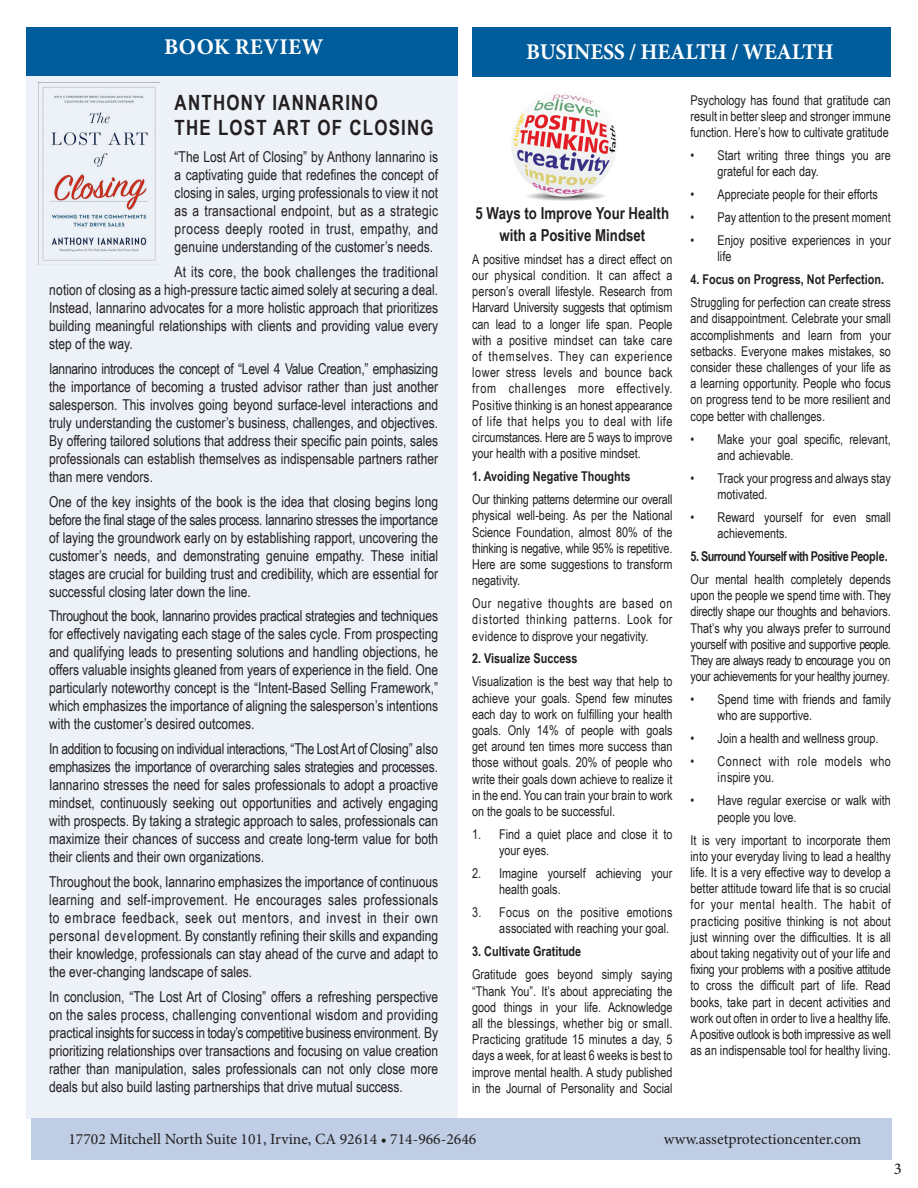
<style>
.page{position:relative;width:918px;height:1188px;background:#fff}
.page>*{position:absolute;margin:0;border:0;box-sizing:border-box;transform-origin:0 0}
.t1{font:700 22.5px "Minion Pro";letter-spacing:-.01em;color:#fff}
.t2{font:700 22.5px "Minion Pro";letter-spacing:.01em;color:#fff}
.t3{font:700 21px "Arial Narrow";letter-spacing:.06em;color:#231f20}
.t4{font:700 16.5px/21.6px "Arial Narrow";color:#231f20;text-align:center}
.t5{font:500 16.5px "Minion Pro";color:#231f20}
.t6{font:15.6px "Minion Pro";color:#231f20}
.t7{font:15px/18px "Arial Narrow";color:#231f20;text-align:justify}
.t8{font:13.5px/16.2px "Arial Narrow";color:#231f20;text-align:justify}
.t9{font:700 13.5px "Arial Narrow";color:#231f20}
.t10{font:700 13.5px "Arial Narrow";letter-spacing:-.04em;color:#231f20}
.t11{font:13.5px/16.2px "Arial Narrow";letter-spacing:.04em;color:#231f20}
</style>
<div class="page">
<div style="left:26px;top:72px;width:432px;height:1046px;background:#edf1f8"></div>
<div style="left:31px;top:1118px;width:861px;height:42px;background:#bfcee5"></div>
<div style="left:26px;top:27px;width:432px;height:48px;background:#005c9a"></div>
<img style="left:39px;top:82px;width:121px;height:179px">
<img style="left:511px;top:94px;width:105px;height:107px">
<div style="left:472px;top:27px;width:419px;height:50px;background:#005c9a"></div>
<p class="t2" style="left:164px;top:31px;width:161px">BOOK REVIEW</p>
<p class="t1" style="left:526px;top:36px;width:309px">BUSINESS / HEALTH / WEALTH</p>
<p class="t3" style="left:175px;top:87px;width:205px">ANTHONY IANNARINO</p>
<p class="t3" style="left:175px;top:112px;width:261px">THE LOST ART OF CLOSING</p>
<p class="t7" style="left:175px;top:148px;width:265px">“The Lost Art of Closing” by Anthony Iannarino is a captivating guide that redefines the concept of closing in sales, urging professionals to view it not as a transactional endpoint, but as a strategic process deeply rooted in trust, empathy, and genuine understanding of the customer’s needs.</p>
<p class="t7" style="left:49px;top:262px;width:391px;text-indent:125px">At its core, the book challenges the traditional notion of closing as a high-pressure tactic aimed solely at securing a deal.<br>Instead, Iannarino advocates for a more holistic approach that prioritizes building meaningful relationships with clients and providing value every step of the way.</p>
<p class="t7" style="left:49px;top:359px;width:390px">Iannarino introduces the concept of “Level 4 Value Creation,” emphasizing the importance of becoming a trusted advisor rather than just another salesperson. This involves going beyond surface-level interactions and truly understanding the customer’s business, challenges, and objectives.<br>By offering tailored solutions that address their specific pain points, sales professionals can establish themselves as indispensable partners rather than mere vendors.</p>
<p class="t7" style="left:49px;top:492px;width:391px">One of the key insights of the book is the idea that closing begins long before the final stage of the sales process. Iannarino stresses the importance of laying the groundwork early on by establishing rapport, uncovering the customer’s needs, and demonstrating genuine empathy. These initial stages are crucial for building trust and credibility, which are essential for successful closing later down the line.</p>
<p class="t7" style="left:49px;top:607px;width:390px">Throughout the book, Iannarino provides practical strategies and techniques for effectively navigating each stage of the sales cycle. From prospecting and qualifying leads to presenting solutions and handling objections, he offers valuable insights gleaned from years of experience in the field. One particularly noteworthy concept is the “Intent-Based Selling Framework,” which emphasizes the importance of aligning the salesperson’s intentions with the customer’s desired outcomes.</p>
<p class="t7" style="left:49px;top:739px;width:390px">In addition to focusing on individual interactions, “The Lost Art of Closing” also emphasizes the importance of overarching sales strategies and processes.<br>Iannarino stresses the need for sales professionals to adopt a proactive mindset, continuously seeking out opportunities and actively engaging with prospects. By taking a strategic approach to sales, professionals can maximize their chances of success and create long-term value for both their clients and their own organizations.</p>
<p class="t7" style="left:49px;top:872px;width:390px">Throughout the book, Iannarino emphasizes the importance of continuous learning and self-improvement. He encourages sales professionals to embrace feedback, seek out mentors, and invest in their own personal development. By constantly refining their skills and expanding their knowledge, professionals can stay ahead of the curve and adapt to the ever-changing landscape of sales.</p>
<p class="t7" style="left:49px;top:987px;width:390px">In conclusion, “The Lost Art of Closing” offers a refreshing perspective on the sales process, challenging conventional wisdom and providing practical insights for success in today’s competitive business environment. By prioritizing relationships over transactions and focusing on value creation rather than manipulation, sales professionals can not only close more deals but also build lasting partnerships that drive mutual success.</p>
<p class="t4" style="left:476px;top:202px;width:195px">5 Ways to Improve Your Health with a Positive Mindset</p>
<p class="t8" style="left:472px;top:251px;width:202px">A positive mindset has a direct effect on our physical condition. It can affect a person’s overall lifestyle. Research from Harvard University suggests that optimism can lead to a longer life span. People with a positive mindset can take care of themselves. They can experience lower stress levels and bounce back from challenges more effectively.<br>Positive thinking is an honest appearance of life that helps you to deal with life circumstances. Here are 5 ways to improve your health with a positive mindset.</p>
<p class="t9" style="left:472px;top:466px;width:160px">1. Avoiding Negative Thoughts</p>
<p class="t8" style="left:472px;top:491px;width:202px">Our thinking patterns determine our overall physical well-being. As per the National Science Foundation, almost 80% of the thinking is negative, while 95% is repetitive.<br>Here are some suggestions to transform negativity.</p>
<p class="t8" style="left:472px;top:595px;width:202px">Our negative thoughts are based on distorted thinking patterns. Look for evidence to disprove your negativity.</p>
<p class="t9" style="left:472px;top:649px;width:107px">2. Visualize Success</p>
<p class="t8" style="left:472px;top:673px;width:202px">Visualization is the best way that help to achieve your goals. Spend few minutes each day to work on fulfilling your health goals. Only 14% of people with goals get around ten times more success than those without goals. 20% of people who write their goals down achieve to realize it in the end. You can train your brain to work on the goals to be successful.</p>
<p class="t8" style="left:499px;top:826px;width:175px;text-indent:-27px">1. Find a quiet place and close it to your eyes.</p>
<p class="t8" style="left:499px;top:865px;width:175px;text-indent:-27px">2. Imagine yourself achieving your health goals.</p>
<p class="t8" style="left:472px;top:904px;width:202px;text-align:right">3. Focus on the positive emotions associated with reaching your goal.</p>
<p class="t9" style="left:472px;top:941px;width:111px">3. Cultivate Gratitude</p>
<p class="t8" style="left:472px;top:966px;width:202px">Gratitude goes beyond simply saying “Thank You”. It’s about appreciating the good things in your life. Acknowledge all the blessings, whether big or small.<br>Practicing gratitude 15 minutes a day, 5 days a week, for at least 6 weeks is best to improve mental health. A study published in the Journal of Personality and Social</p>
<p class="t8" style="left:691px;top:91px;width:202px">Psychology has found that gratitude can result in better sleep and stronger immune function. Here’s how to cultivate gratitude</p>
<p class="t8" style="left:718px;top:147px;width:175px;text-indent:-27px">• Start writing three things you are grateful for each day.</p>
<p class="t8" style="left:691px;top:186px;width:189px">• Appreciate people for their efforts</p>
<p class="t8" style="left:691px;top:209px;width:202px">• Pay attention to the present moment</p>
<p class="t8" style="left:718px;top:232px;width:175px;text-indent:-27px">• Enjoy positive experiences in your life</p>
<p class="t9" style="left:691px;top:269px;width:195px">4. Focus on Progress, Not Perfection.</p>
<p class="t8" style="left:691px;top:294px;width:202px">Struggling for perfection can create stress and disappointment. Celebrate your small accomplishments and learn from your setbacks. Everyone makes mistakes, so consider these challenges of your life as a learning opportunity. People who focus on progress tend to be more resilient and cope better with challenges.</p>
<p class="t8" style="left:718px;top:430px;width:175px;text-indent:-27px">• Make your goal specific, relevant, and achievable.</p>
<p class="t8" style="left:718px;top:469px;width:175px;text-indent:-27px">• Track your progress and always stay motivated.</p>
<p class="t8" style="left:718px;top:509px;width:175px;text-indent:-27px">• Reward yourself for even small achievements.</p>
<p class="t10" style="left:691px;top:546px;width:199px">5. Surround Yourself with Positive People.</p>
<p class="t8" style="left:691px;top:571px;width:202px">Our mental health completely depends upon the people we spend time with. They directly shape our thoughts and behaviors.<br>That’s why you always prefer to surround yourself with positive and supportive people.<br>They are always ready to encourage you on your achievements for your healthy journey.</p>
<p class="t8" style="left:718px;top:691px;width:175px;text-indent:-27px">• Spend time with friends and family who are supportive.</p>
<p class="t8" style="left:691px;top:730px;width:190px">• Join a health and wellness group.</p>
<p class="t11" style="left:718px;top:753px;width:175px;text-indent:-27px">• Connect with role models who inspire you.</p>
<p class="t8" style="left:718px;top:792px;width:175px;text-indent:-27px">• Have regular exercise or walk with people you love.</p>
<p class="t8" style="left:691px;top:831px;width:202px">It is very important to incorporate them into your everyday living to lead a healthy life. It is a very effective way to develop a better attitude toward life that is so crucial for your mental health. The habit of practicing positive thinking is not about just winning over the difficulties. It is all about taking negativity out of your life and fixing your problems with a positive attitude to cross the difficult part of life. Read books, take part in decent activities and work out often in order to live a healthy life.<br>A positive outlook is both impressive as well as an indispensable tool for healthy living.</p>
<p class="t6" style="left:68px;top:1129px;width:409px">17702 Mitchell North Suite 101, Irvine, CA 92614 • 714-966-2646</p>
<p class="t6" style="left:664px;top:1129px;width:199px">www.assetprotectioncenter.com</p>
<p class="t5" style="left:894px;top:1157px;width:9px">3</p>
</div>
